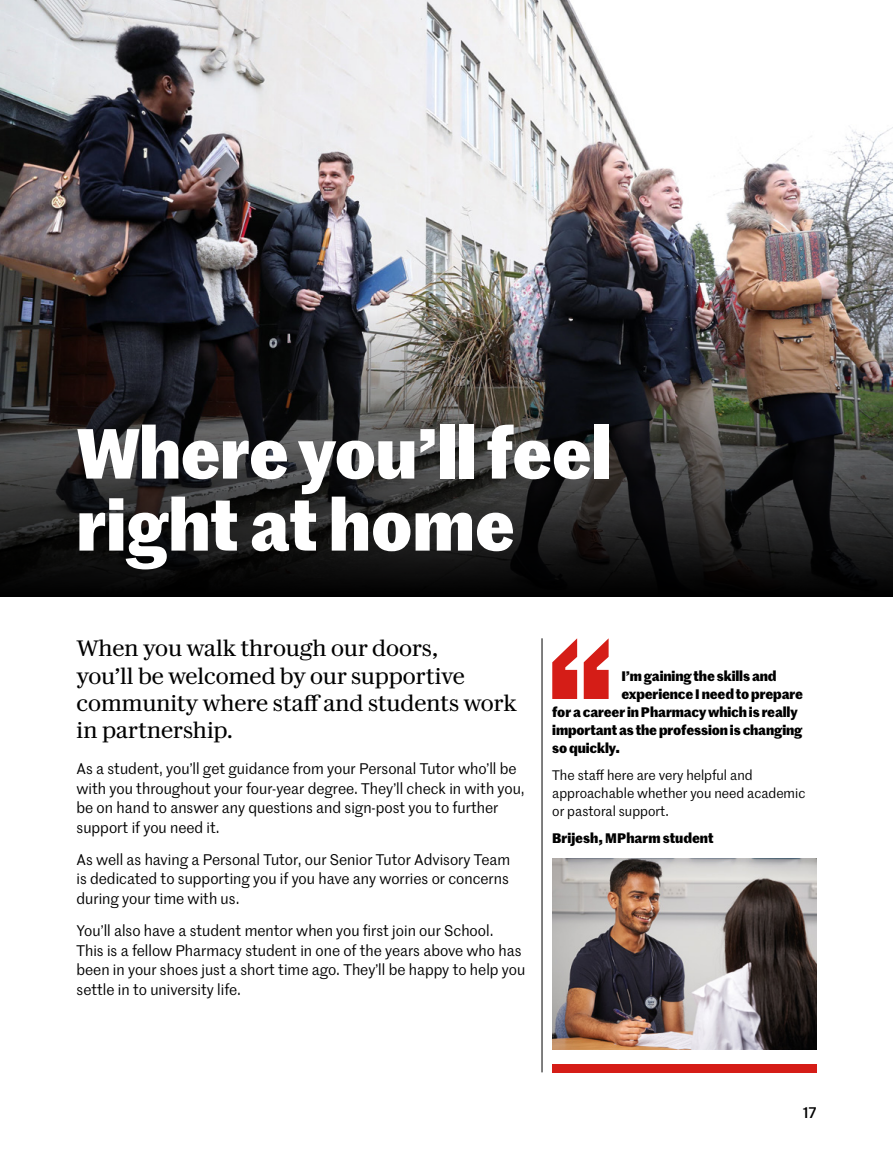
<style>
.page{position:relative;width:893px;height:1149px;background:#fff}
.page>*{position:absolute;margin:0;border:0;box-sizing:border-box;transform-origin:0 0}
.t1{font:700 69px/72px "Marr Sans TT";letter-spacing:-.01em;color:#fff}
.t2{font:22.5px/27px "Darby Serif Text TT";color:#000}
.t3{font:15px/19.5px "Marr Sans TT";color:#000}
.t4{font:500 15px "Marr Sans TT";color:#000}
.t5{font:700 13.5px "Marr Sans TT";letter-spacing:-.01em;color:#000}
.t6{font:13.5px/18px "Marr Sans TT";color:#000}
</style>
<div class="page">
<img style="left:0;top:0;width:893px;height:311px">
<svg style="left:0;top:311px;width:893px;height:285px;background:#2d2b2a"></svg>
<hr style="left:542px;top:638px;width:1px;height:433px;background:#000">
<svg style="left:552px;top:638px;width:57px;height:60px"></svg>
<img style="left:552px;top:858px;width:264px;height:191px">
<div style="left:552px;top:1063px;width:264px;height:8px;background:#d51d17"></div>
<h1 class="t1" style="left:77px;top:412px;width:536px">Where you’ll feel right at home</h1>
<h2 class="t2" style="left:77px;top:633px;width:442px">When you walk through our doors,<br>you’ll be welcomed by our supportive community where staff and students work in partnership.</h2>
<p class="t3" style="left:77px;top:758px;width:450px">As a student, you’ll get guidance from your Personal Tutor who’ll be with you throughout your four-year degree. They’ll check in with you, be on hand to answer any questions and sign-post you to further support if you need it.</p>
<p class="t3" style="left:77px;top:848px;width:435px;text-align:justify">As well as having a Personal Tutor, our Senior Tutor Advisory Team is dedicated to supporting you if you have any worries or concerns during your time with us.</p>
<p class="t3" style="left:77px;top:920px;width:450px">You’ll also have a student mentor when you first join our School.<br>This is a fellow Pharmacy student in one of the years above who has been in your shoes just a short time ago. They’ll be happy to help you settle in to university life.</p>
<p class="t5" style="left:621px;top:666px;width:157px">I’m gaining the skills and</p>
<p class="t5" style="left:621px;top:684px;width:183px">experience I need to prepare</p>
<p class="t5" style="left:552px;top:702px;width:247px">for a career in Pharmacy which is really</p>
<p class="t5" style="left:552px;top:720px;width:252px">important as the profession is changing</p>
<p class="t5" style="left:552px;top:738px;width:69px">so quickly.</p>
<p class="t6" style="left:552px;top:765px;width:255px">The staff here are very helpful and approachable whether you need academic or pastoral support.</p>
<p class="t5" style="left:552px;top:826px;width:163px">Brijesh, MPharm student</p>
<p class="t4" style="left:803px;top:1101px;width:15px">17</p>
</div>
